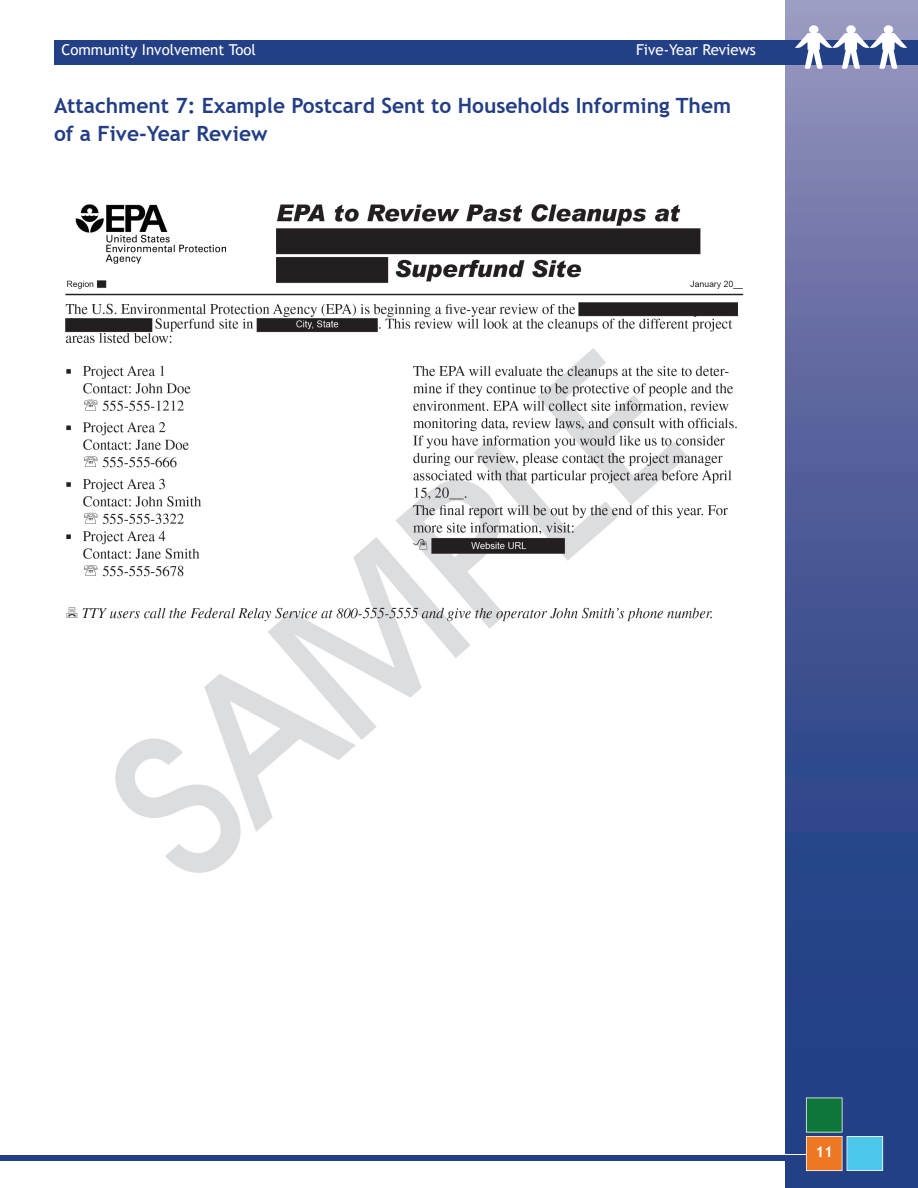
<style>
.page{position:relative;width:918px;height:1188px;background:#fff}
.page>*{position:absolute;margin:0;border:0;box-sizing:border-box;transform-origin:0 0}
.Section_Header{font:700 21px/28.8px "Trebuchet MS";color:#233e85}
.t1{font:15px "Trebuchet MS";color:#fff}
.t2{font:700 15px "Trebuchet MS";color:#fff}
</style>
<div class="page">
<img style="left:785px;top:0;width:133px;height:1188px">
<div style="left:54px;top:40px;width:864px;height:24px;background:#233f86"></div>
<div style="left:0;top:1155px;width:836px;height:6px;background:#233f86"></div>
<svg style="left:806px;top:1098px;width:77px;height:73px;background:#5d7c7c"></svg>
<svg style="left:795px;top:25px;width:112px;height:45px"></svg>
<img style="left:65px;top:204px;width:679px;height:669px">
<p class="t1" style="left:62px;top:40px;width:196px">Community Involvement Tool</p>
<p class="t1" style="left:636px;top:40px;width:121px">Five-Year Reviews</p>
<p class="Section_Header" style="left:54px;top:91px;width:679px">Attachment 7: Example Postcard Sent to Households Informing Them of a Five-Year Review</p>
<p class="t2" style="left:815px;top:1142px;width:19px">11</p>
</div>
